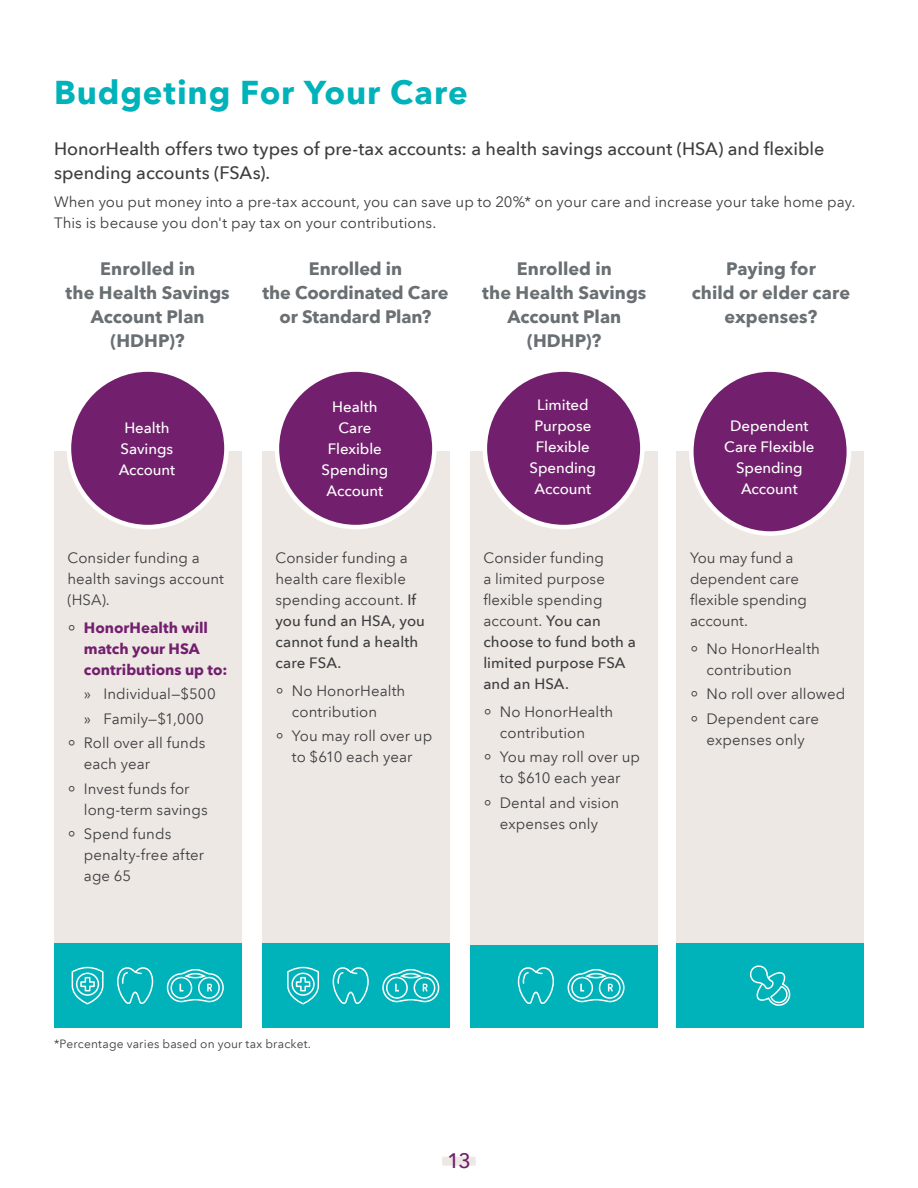
<style>
.page{position:relative;width:918px;height:1188px;background:#fff}
.page>*{position:absolute;margin:0;border:0;box-sizing:border-box;transform-origin:0 0}
.t1{font:700 33px "Avenir Next LT Pro";letter-spacing:.025em;color:#00b2b9}
.t2{font:500 21px "Avenir Next LT Pro";color:#72206d}
.t3{font:700 18px/24px "Avenir Next LT Pro";color:#696f72;text-align:center}
.t4{font:500 18px/24px "Avenir Next LT Pro";letter-spacing:-.005em;color:#3e3e3f}
.t5{font:15px/21px "Avenir Next LT Pro";letter-spacing:.005em;color:#3e3e3f}
.t6{font:500 15px/21px "Avenir Next LT Pro";letter-spacing:-.005em;color:#fff;text-align:center}
.t7{font:700 15px/21px "Avenir Next LT Pro";color:#72206d}
.t8{font:12px "Avenir Next LT Pro";letter-spacing:.015em;color:#3e3e3f}
.s1{font-family:"Noto Sans";font-weight:400;color:#3e3e3f}
.s2{font-family:"Noto Sans"}
.s3{font-weight:500}
</style>
<div class="page">
<div style="left:677px;top:451px;width:187px;height:494px;background:#eee8e5"></div>
<div style="left:676px;top:944px;width:188px;height:84px;background:#00b2b9"></div>
<div style="left:691px;top:370px;width:158px;height:164px;background:#72206d;border-radius:50%"></div>
<div style="left:689px;top:367px;width:162px;height:169px;border:4px solid #fff;border-radius:50%"></div>
<svg style="left:748px;top:943px;width:45px;height:63px"></svg>
<div style="left:262px;top:451px;width:187px;height:494px;background:#eee8e5"></div>
<div style="left:262px;top:944px;width:187px;height:84px;background:#00b2b9"></div>
<div style="left:277px;top:370px;width:157px;height:157px;background:#72206d;border-radius:50%"></div>
<div style="left:275px;top:367px;width:162px;height:162px;border:4px solid #fff;border-radius:50%"></div>
<svg style="left:382px;top:969px;width:58px;height:34px"></svg>
<svg style="left:287px;top:966px;width:33px;height:39px"></svg>
<svg style="left:332px;top:967px;width:37px;height:37px"></svg>
<div style="left:470px;top:944px;width:187px;height:84px;background:#00b2b9"></div>
<div style="left:470px;top:451px;width:187px;height:494px;background:#eee8e5"></div>
<div style="left:485px;top:370px;width:157px;height:157px;background:#72206d;border-radius:50%"></div>
<div style="left:483px;top:367px;width:162px;height:162px;border:4px solid #fff;border-radius:50%"></div>
<svg style="left:567px;top:969px;width:58px;height:34px"></svg>
<svg style="left:517px;top:967px;width:37px;height:37px"></svg>
<div style="left:54px;top:451px;width:187px;height:494px;background:#eee8e5"></div>
<div style="left:54px;top:944px;width:187px;height:84px;background:#00b2b9"></div>
<div style="left:69px;top:370px;width:157px;height:157px;background:#72206d;border-radius:50%"></div>
<div style="left:67px;top:367px;width:162px;height:162px;border:4px solid #fff;border-radius:50%"></div>
<svg style="left:166px;top:969px;width:58px;height:34px"></svg>
<svg style="left:71px;top:966px;width:33px;height:39px"></svg>
<svg style="left:117px;top:967px;width:37px;height:37px"></svg>
<div style="left:442px;top:1157px;width:34px;height:9px;background:#eee8e5"></div>
<h1 class="t1" style="left:54px;top:73px;width:415px">Budgeting For Your Care</h1>
<p class="t4" style="left:54px;top:137px;width:772px">HonorHealth offers two types of pre-tax accounts: a health savings account (HSA) and flexible spending accounts (FSAs).</p>
<p class="t5" style="left:54px;top:191px;width:803px">When you put money into a pre-tax account, you can save up to 20%* on your care and increase your take home pay.<br>This is because you don't pay tax on your contributions.</p>
<p class="t3" style="left:692px;top:257px;width:160px">Paying for<br>child or elder care expenses?</p>
<p class="t3" style="left:66px;top:257px;width:166px">Enrolled in<br>the Health Savings<br>Account Plan (HDHP)?</p>
<p class="t3" style="left:262px;top:257px;width:188px">Enrolled in<br>the Coordinated Care or Standard Plan?</p>
<p class="t3" style="left:482px;top:257px;width:166px">Enrolled in<br>the Health Savings<br>Account Plan (HDHP)?</p>
<p class="t6" style="left:119px;top:417px;width:58px">Health<br>Savings<br>Account</p>
<p class="t5" style="left:67px;top:547px;width:158px">Consider funding a health savings account (HSA).</p>
<p class="t7" style="left:84px;top:617px;width:145px;text-indent:-16px"><span class="s1">⸰</span> HonorHealth will match your HSA contributions up to:</p>
<p class="t5" style="left:84px;top:684px;width:133px">» Individual—$500</p>
<p class="t5" style="left:84px;top:708px;width:121px">» Family—$1,000</p>
<p class="t5" style="left:67px;top:733px;width:139px"><span class="s2">⸰</span> Roll over all funds</p>
<p class="t5" style="left:67px;top:752px;width:124px;line-height:24.5px;text-indent:16px">each year<br><span class="s2">⸰</span> Invest funds for</p>
<p class="t5" style="left:67px;top:797px;width:142px;line-height:24.5px;text-indent:16px">long-term savings <span class="s2">⸰</span> Spend funds</p>
<p class="t5" style="left:84px;top:845px;width:122px">penalty-free after age 65</p>
<p class="t6" style="left:322px;top:396px;width:68px">Health<br>Care<br>Flexible<br>Spending<br>Account</p>
<p class="t5" style="left:275px;top:547px;width:151px">Consider funding a health care flexible spending account. <span class="s3">If you fund an HSA, you cannot fund a health care FSA.</span></p>
<p class="t5" style="left:292px;top:680px;width:115px;text-indent:-16px"><span class="s2">⸰</span> No HonorHealth contribution</p>
<p class="t5" style="left:275px;top:726px;width:158px;text-align:center"><span class="s2">⸰</span> You may roll over up to $610 each year</p>
<p class="t6" style="left:530px;top:394px;width:68px">Limited<br>Purpose<br>Flexible<br>Spending<br>Account</p>
<p class="t5" style="left:483px;top:547px;width:154px">Consider funding<br>a limited purpose flexible spending account. <span class="s3">You can choose to fund both a limited purpose FSA and an HSA.</span></p>
<p class="t5" style="left:500px;top:701px;width:115px;text-indent:-16px"><span class="s2">⸰</span> No HonorHealth contribution</p>
<p class="t5" style="left:483px;top:747px;width:158px;text-align:center"><span class="s2">⸰</span> You may roll over up to $610 each year</p>
<p class="t5" style="left:483px;top:792px;width:137px;text-align:center"><span class="s2">⸰</span> Dental and vision expenses only</p>
<p class="t6" style="left:724px;top:415px;width:92px">Dependent<br>Care Flexible<br>Spending<br>Account</p>
<p class="t5" style="left:690px;top:547px;width:118px">You may fund a dependent care flexible spending account.</p>
<p class="t5" style="left:707px;top:638px;width:115px;text-indent:-16px"><span class="s2">⸰</span> No HonorHealth contribution</p>
<p class="t5" style="left:690px;top:682px;width:157px;line-height:24.5px"><span class="s2">⸰</span> No roll over allowed <span class="s2">⸰</span> Dependent care</p>
<p class="t5" style="left:707px;top:729px;width:100px">expenses only</p>
<p class="t8" style="left:54px;top:1037px;width:259px">*Percentage varies based on your tax bracket.</p>
<h2 class="t2" style="left:447px;top:1148px;width:26px">13</h2>
</div>
